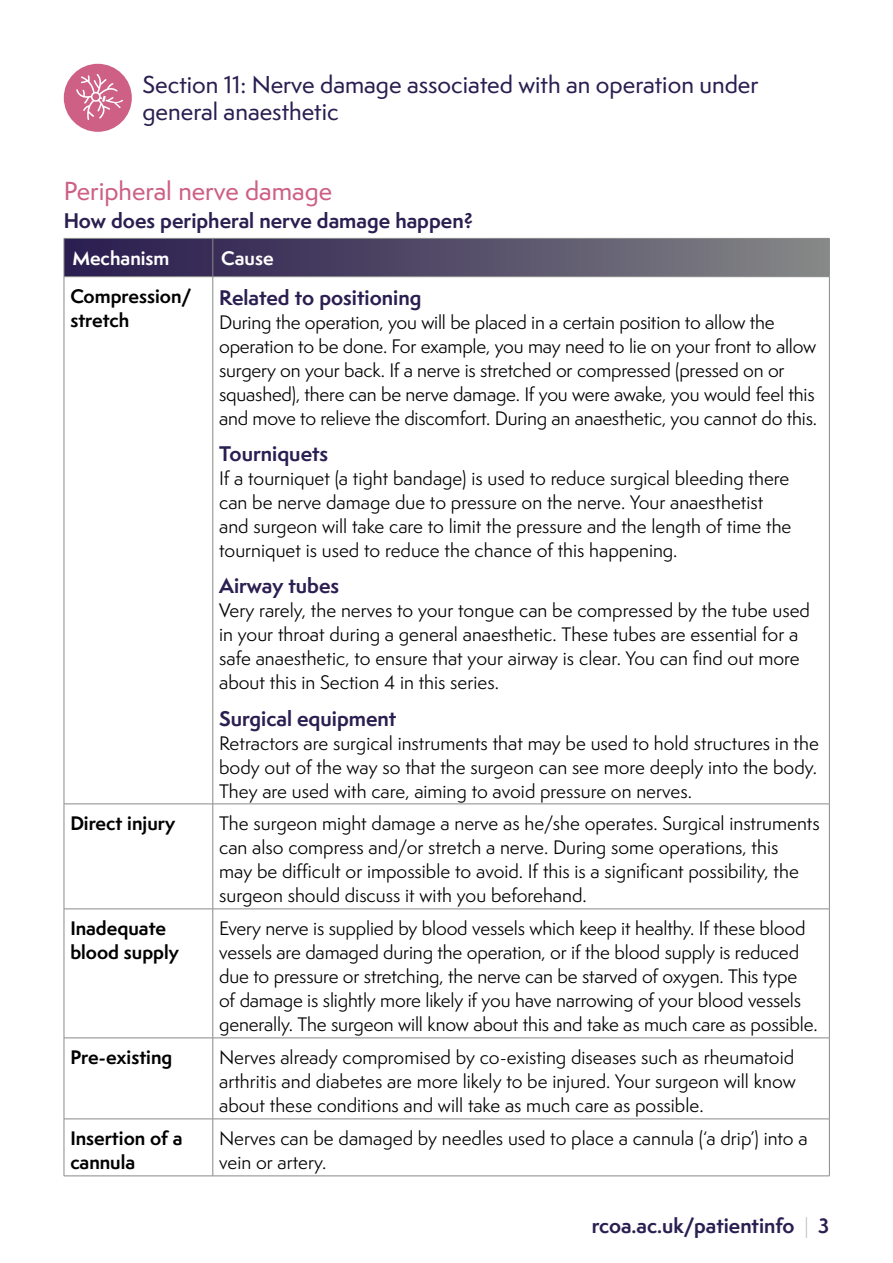
<style>
.page{position:relative;width:893px;height:1263px;background:#fff}
.page>*{position:absolute;margin:0;border:0;box-sizing:border-box;transform-origin:0 0}
.t1{font:500 24px "Semplicita Pro";color:#cd6084}
.t2{font:500 22.5px/27px "Semplicita Pro";color:#2b1f51}
.t3{font:700 19.5px "Semplicita Pro";color:#2b1f51}
.t4{font:700 19.35px "Semplicita Pro";color:#2b1f51}
.t5{font:18px/24px "Semplicita Pro";letter-spacing:-.005em;color:#000}
.t6{font:700 18px/24px "Semplicita Pro";color:#000}
.t7{font:700 18px "Semplicita Pro";color:#fff}
.s1{font-weight:300;color:#b5b6b5}
</style>
<div class="page">
<svg style="left:65px;top:239px;width:764px;height:37px;background:#554e69"></svg>
<hr style="left:64px;top:238px;width:149px;height:1px;background:#888a88">
<hr style="left:64px;top:239px;width:1px;height:37px;background:#888a88">
<hr style="left:213px;top:238px;width:617px;height:1px;background:#888a88">
<hr style="left:213px;top:239px;width:1px;height:37px;background:#888a88">
<hr style="left:829px;top:239px;width:1px;height:37px;background:#888a88">
<hr style="left:64px;top:276px;width:149px;height:1px;background:#888a88">
<hr style="left:64px;top:277px;width:1px;height:527px;background:#888a88">
<hr style="left:213px;top:276px;width:617px;height:1px;background:#888a88">
<hr style="left:213px;top:277px;width:1px;height:527px;background:#888a88">
<hr style="left:829px;top:277px;width:1px;height:527px;background:#888a88">
<hr style="left:64px;top:804px;width:149px;height:1px;background:#888a88">
<hr style="left:64px;top:804px;width:1px;height:105px;background:#888a88">
<hr style="left:213px;top:804px;width:617px;height:1px;background:#888a88">
<hr style="left:213px;top:804px;width:1px;height:105px;background:#888a88">
<hr style="left:829px;top:804px;width:1px;height:105px;background:#888a88">
<hr style="left:64px;top:909px;width:149px;height:1px;background:#888a88">
<hr style="left:64px;top:909px;width:1px;height:129px;background:#888a88">
<hr style="left:213px;top:909px;width:617px;height:1px;background:#888a88">
<hr style="left:213px;top:909px;width:1px;height:129px;background:#888a88">
<hr style="left:829px;top:909px;width:1px;height:129px;background:#888a88">
<hr style="left:64px;top:1038px;width:149px;height:1px;background:#888a88">
<hr style="left:64px;top:1038px;width:1px;height:81px;background:#888a88">
<hr style="left:213px;top:1038px;width:617px;height:1px;background:#888a88">
<hr style="left:213px;top:1038px;width:1px;height:81px;background:#888a88">
<hr style="left:829px;top:1038px;width:1px;height:81px;background:#888a88">
<hr style="left:64px;top:1118px;width:149px;height:1px;background:#888a88">
<hr style="left:64px;top:1119px;width:1px;height:57px;background:#888a88">
<hr style="left:213px;top:1118px;width:617px;height:1px;background:#888a88">
<hr style="left:213px;top:1119px;width:1px;height:57px;background:#888a88">
<hr style="left:829px;top:1119px;width:1px;height:57px;background:#888a88">
<hr style="left:64px;top:1175px;width:149px;height:1px;background:#888a88">
<hr style="left:213px;top:1175px;width:617px;height:1px;background:#888a88">
<div style="left:64px;top:64px;width:68px;height:68px;background:#cd6084;border-radius:50%"></div>
<svg style="left:76px;top:74px;width:47px;height:46px"></svg>
<p class="t2" style="left:142px;top:71px;width:618px">Section 11: Nerve damage associated with an operation under general anaesthetic</p>
<h1 class="t1" style="left:64px;top:174px;width:270px">Peripheral nerve damage</h1>
<p class="t3" style="left:64px;top:206px;width:411px">How does peripheral nerve damage happen?</p>
<p class="t7" style="left:72px;top:245px;width:99px">Mechanism</p>
<p class="t7" style="left:221px;top:245px;width:54px">Cause</p>
<p class="t6" style="left:70px;top:284px;width:123px">Compression/ stretch</p>
<p class="t3" style="left:219px;top:283px;width:204px">Related to positioning</p>
<p class="t5" style="left:219px;top:310px;width:599px">During the operation, you will be placed in a certain position to allow the operation to be done. For example, you may need to lie on your front to allow surgery on your back. If a nerve is stretched or compressed (pressed on or squashed), there can be nerve damage. If you were awake, you would feel this and move to relieve the discomfort. During an anaesthetic, you cannot do this.</p>
<p class="t3" style="left:219px;top:439px;width:111px">Tourniquets</p>
<p class="t5" style="left:219px;top:466px;width:574px">If a tourniquet (a tight bandage) is used to reduce surgical bleeding there can be nerve damage due to pressure on the nerve. Your anaesthetist and surgeon will take care to limit the pressure and the length of time the tourniquet is used to reduce the chance of this happening.</p>
<p class="t3" style="left:219px;top:571px;width:122px">Airway tubes</p>
<p class="t5" style="left:219px;top:598px;width:592px">Very rarely, the nerves to your tongue can be compressed by the tube used in your throat during a general anaesthetic. These tubes are essential for a safe anaesthetic, to ensure that your airway is clear. You can find out more about this in Section 4 in this series.</p>
<p class="t3" style="left:219px;top:703px;width:179px">Surgical equipment</p>
<p class="t5" style="left:219px;top:730px;width:601px;text-align:justify">Retractors are surgical instruments that may be used to hold structures in the body out of the way so that the surgeon can see more deeply into the body.<br>They are used with care, aiming to avoid pressure on nerves.</p>
<p class="t6" style="left:70px;top:811px;width:106px">Direct injury</p>
<p class="t5" style="left:219px;top:811px;width:602px">The surgeon might damage a nerve as he/she operates. Surgical instruments can also compress and/or stretch a nerve. During some operations, this<br>may be difficult or impossible to avoid. If this is a significant possibility, the surgeon should discuss it with you beforehand.</p>
<p class="t6" style="left:70px;top:916px;width:110px">Inadequate blood supply</p>
<p class="t5" style="left:219px;top:916px;width:600px">Every nerve is supplied by blood vessels which keep it healthy. If these blood vessels are damaged during the operation, or if the blood supply is reduced due to pressure or stretching, the nerve can be starved of oxygen. This type of damage is slightly more likely if you have narrowing of your blood vessels generally. The surgeon will know about this and take as much care as possible.</p>
<p class="t6" style="left:70px;top:1045px;width:103px">Pre-existing</p>
<p class="t5" style="left:219px;top:1045px;width:578px;text-align:justify">Nerves already compromised by co-existing diseases such as rheumatoid arthritis and diabetes are more likely to be injured. Your surgeon will know about these conditions and will take as much care as possible.</p>
<p class="t6" style="left:70px;top:1126px;width:114px">Insertion of a cannula</p>
<p class="t5" style="left:219px;top:1126px;width:590px">Nerves can be damaged by needles used to place a cannula (‘a drip’) into a vein or artery.</p>
<p class="t4" style="left:592px;top:1211px;width:239px">rcoa.ac.uk/patientinfo <span class="s1">|</span> 3</p>
</div>
